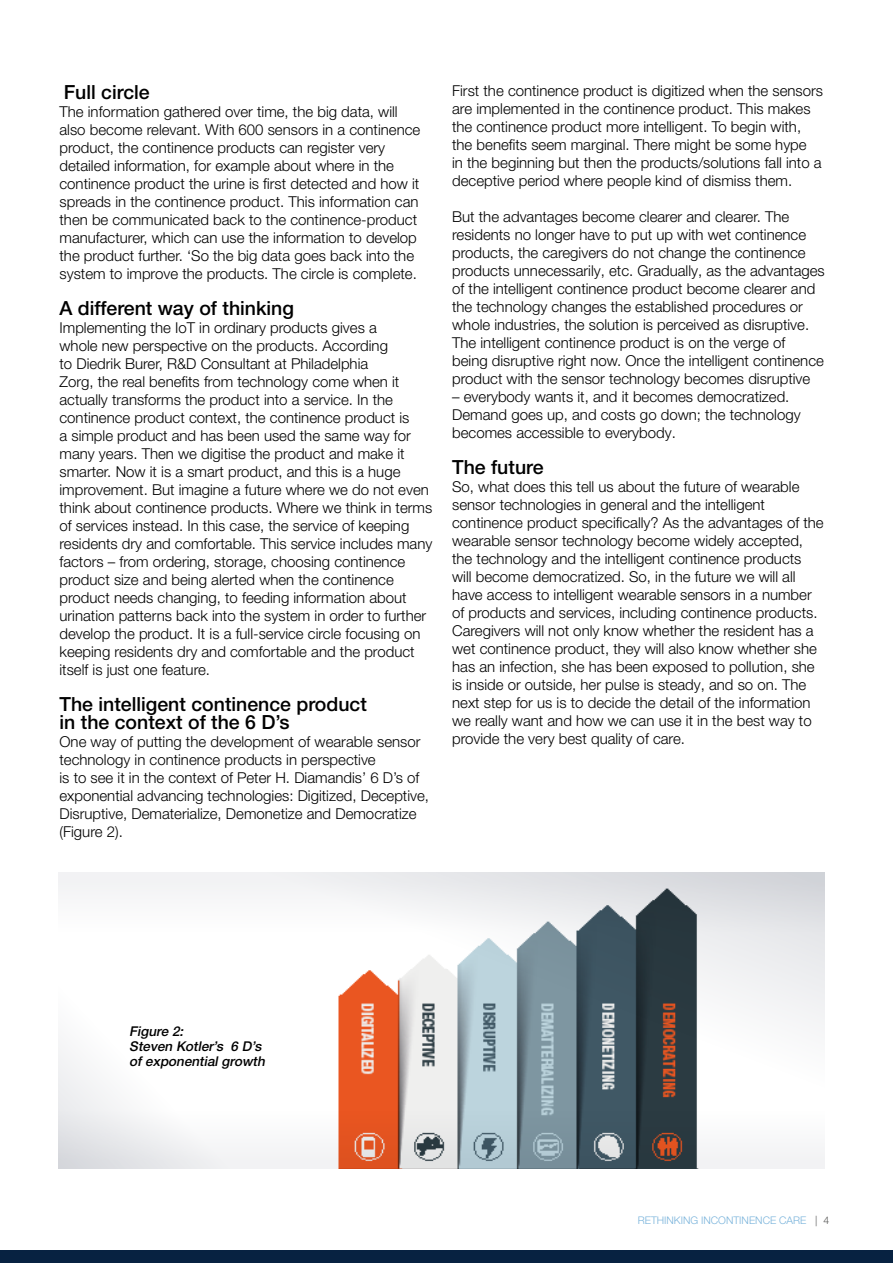
<style>
.page{position:relative;width:893px;height:1263px;background:#fff}
.page>*{position:absolute;margin:0;border:0;box-sizing:border-box;transform-origin:0 0}
.t1{font:500 19.5px/18px "Helvetica Neue LT Pro";color:#000}
.t2{font:300 15px/18px "Helvetica Neue LT Pro";color:#000}
.t3{font:italic 500 13.5px/15px "Helvetica Neue LT Pro";color:#000}
.t4{font:300 10.5px "Helvetica Neue LT Pro";color:#79b3db}
.s1{color:#575756}
</style>
<div class="page">
<div style="left:0;top:1250px;width:893px;height:13px;background:#072241"></div>
<svg style="left:58px;top:872px;width:767px;height:297px"></svg>
<img style="left:302px;top:872px;width:429px;height:297px">
<h1 class="t1" style="left:64px;top:83px;width:88px">Full circle</h1>
<p class="t2" style="left:60px;top:102px;width:362px">The information gathered over time, the big data, will also become relevant. With 600 sensors in a continence product, the continence products can register very detailed information, for example about where in the continence product the urine is first detected and how it spreads in the continence product. This information can then be communicated back to the continence-product manufacturer, which can use the information to develop the product further. ‘So the big data goes back into the system to improve the products. The circle is complete.</p>
<h1 class="t1" style="left:60px;top:299px;width:236px">A different way of thinking</h1>
<p class="t2" style="left:60px;top:318px;width:374px">Implementing the IoT in ordinary products gives a<br>whole new perspective on the products. According<br>to Diedrik Burer, R&amp;D Consultant at Philadelphia<br>Zorg, the real benefits from technology come when it actually transforms the product into a service. In the continence product context, the continence product is<br>a simple product and has been used the same way for many years. Then we digitise the product and make it smarter. Now it is a smart product, and this is a huge improvement. But imagine a future where we do not even think about continence products. Where we think in terms of services instead. In this case, the service of keeping residents dry and comfortable. This service includes many factors – from ordering, storage, choosing continence product size and being alerted when the continence product needs changing, to feeding information about urination patterns back into the system in order to further develop the product. It is a full-service circle focusing on keeping residents dry and comfortable and the product itself is just one feature.</p>
<h1 class="t1" style="left:60px;top:695px;width:309px">The intelligent continence product in the context of the 6 D’s</h1>
<p class="t2" style="left:60px;top:732px;width:371px">One way of putting the development of wearable sensor technology in continence products in perspective<br>is to see it in the context of Peter H. Diamandis’ 6 D’s of exponential advancing technologies: Digitized, Deceptive, Disruptive, Dematerialize, Demonetize and Democratize (Figure 2).</p>
<p class="t2" style="left:452px;top:81px;width:372px">First the continence product is digitized when the sensors are implemented in the continence product. This makes the continence product more intelligent. To begin with, the benefits seem marginal. There might be some hype<br>in the beginning but then the products/solutions fall into a deceptive period where people kind of dismiss them.</p>
<p class="t2" style="left:452px;top:207px;width:374px">But the advantages become clearer and clearer. The residents no longer have to put up with wet continence products, the caregivers do not change the continence products unnecessarily, etc. Gradually, as the advantages of the intelligent continence product become clearer and the technology changes the established procedures or whole industries, the solution is perceived as disruptive.<br>The intelligent continence product is on the verge of<br>being disruptive right now. Once the intelligent continence product with the sensor technology becomes disruptive</p>
<p class="t2" style="left:452px;top:387px;width:350px">– everybody wants it, and it becomes democratized.<br>Demand goes up, and costs go down; the technology becomes accessible to everybody.</p>
<h1 class="t1" style="left:452px;top:458px;width:93px">The future</h1>
<p class="t2" style="left:452px;top:477px;width:373px">So, what does this tell us about the future of wearable sensor technologies in general and the intelligent continence product specifically? As the advantages of the wearable sensor technology become widely accepted, the technology and the intelligent continence products will become democratized. So, in the future we will all have access to intelligent wearable sensors in a number of products and services, including continence products.<br>Caregivers will not only know whether the resident has a wet continence product, they will also know whether she has an infection, she has been exposed to pollution, she is inside or outside, her pulse is steady, and so on. The next step for us is to decide the detail of the information we really want and how we can use it in the best way to provide the very best quality of care.</p>
<p class="t3" style="left:129px;top:1023px;width:140px">Figure 2:<br>Steven Kotler’s 6 D’s of exponential growth</p>
<p class="t4" style="left:638px;top:1214px;width:193px">RETHINKING INCONTINENCE CARE <span class="s1">| 4</span></p>
</div>
